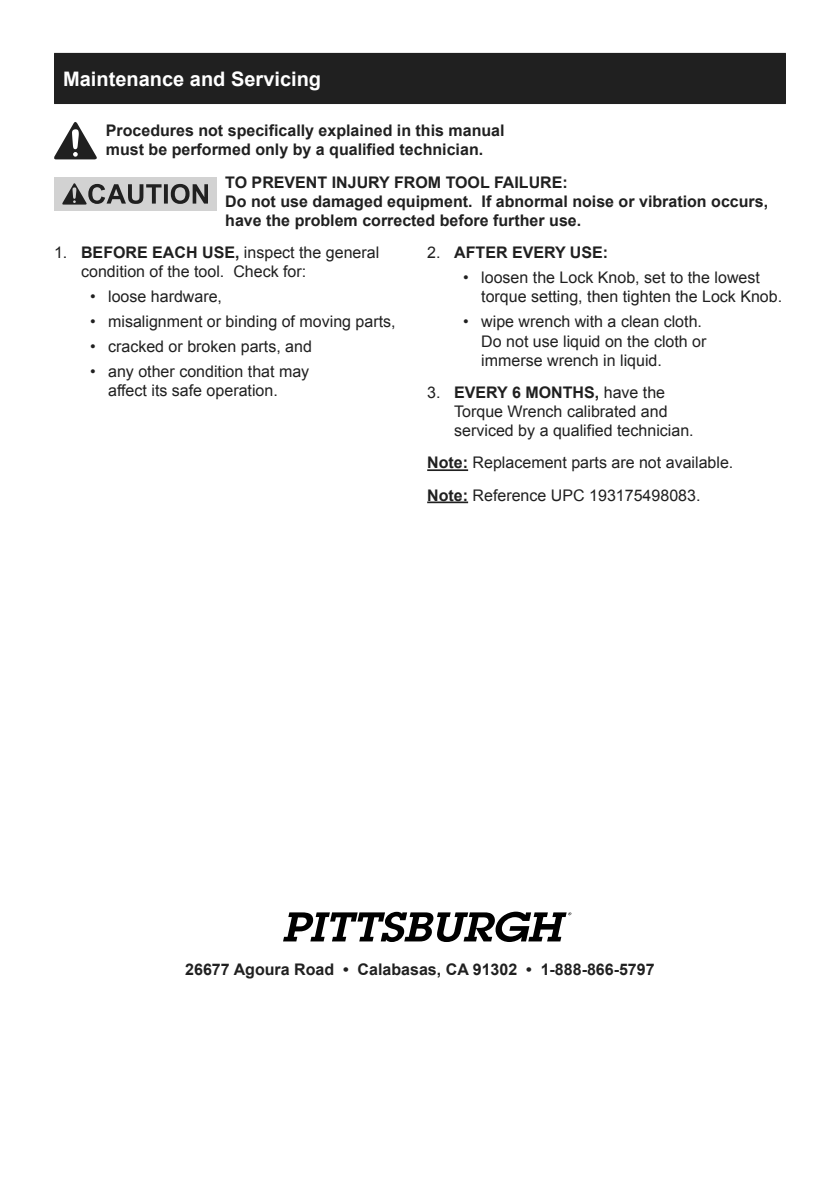
<style>
.page{position:relative;width:840px;height:1191px;background:#fff}
.page>*{position:absolute;margin:0;border:0;box-sizing:border-box;transform-origin:0 0}
.Heading{font:700 20px "Arial";color:#fff}
.Note{font:16px/19.2px "Arial";color:#202020}
.Safety_Section_Messa{font:700 16px/19.2px "Arial";color:#202020}
.Indented_no_list{font:700 16px/19.2px "Arial";color:#202020}
.s1{font-weight:700}
.s2{font-weight:400}
</style>
<div class="page">
<div style="left:54px;top:54px;width:731px;height:50px;background:#202020"></div>
<div style="left:54px;top:53px;width:731px;height:50px;background:#202020"></div>
<svg style="left:54px;top:122px;width:43px;height:37px"></svg>
<div style="left:54px;top:177px;width:162px;height:34px;background:#d2d2d2"></div>
<svg style="left:62px;top:183px;width:146px;height:22px"></svg>
<hr style="left:427px;top:469px;width:41px;height:2px;background:#202020">
<hr style="left:427px;top:501px;width:41px;height:2px;background:#202020">
<svg style="left:283px;top:911px;width:288px;height:31px"></svg>
<p class="Heading" style="left:63px;top:66px;width:259px">Maintenance and Servicing</p>
<p class="Indented_no_list" style="left:106px;top:121px;width:400px">Procedures not specifically explained in this manual must be performed only by a qualified technician.</p>
<p class="Safety_Section_Messa" style="left:225px;top:173px;width:544px">TO PREVENT INJURY FROM TOOL FAILURE:<br>Do not use damaged equipment. If abnormal noise or vibration occurs, have the problem corrected before further use.</p>
<p class="Note" style="left:81px;top:243px;width:299px;text-indent:-27px">1. <span class="s1">BEFORE EACH USE,</span> inspect the general condition of the tool. Check for:</p>
<p class="Note" style="left:90px;top:287px;width:133px">• loose hardware,</p>
<p class="Note" style="left:90px;top:312px;width:307px">• misalignment or binding of moving parts,</p>
<p class="Note" style="left:90px;top:337px;width:223px">• cracked or broken parts, and</p>
<p class="Note" style="left:108px;top:362px;width:202px;text-indent:-18px">• any other condition that may affect its safe operation.</p>
<p class="Safety_Section_Messa" style="left:427px;top:243px;width:182px"><span class="s2">2.</span> AFTER EVERY USE:</p>
<p class="Note" style="left:481px;top:268px;width:302px;text-indent:-18px">• loosen the Lock Knob, set to the lowest torque setting, then tighten the Lock Knob.</p>
<p class="Note" style="left:481px;top:312px;width:227px;text-indent:-18px">• wipe wrench with a clean cloth.<br>Do not use liquid on the cloth or immerse wrench in liquid.</p>
<p class="Note" style="left:454px;top:383px;width:241px;text-indent:-27px">3. <span class="s1">EVERY 6 MONTHS,</span> have the<br>Torque Wrench calibrated and serviced by a qualified technician.</p>
<p class="Note" style="left:427px;top:453px;width:307px"><span class="s1">Note:</span> Replacement parts are not available.</p>
<p class="Note" style="left:427px;top:485px;width:275px"><span class="s1">Note:</span> Reference UPC 193175498083.</p>
<p class="Safety_Section_Messa" style="left:185px;top:960px;width:470px">26677 Agoura Road • Calabasas, CA 91302 • 1-888-866-5797</p>
</div>
